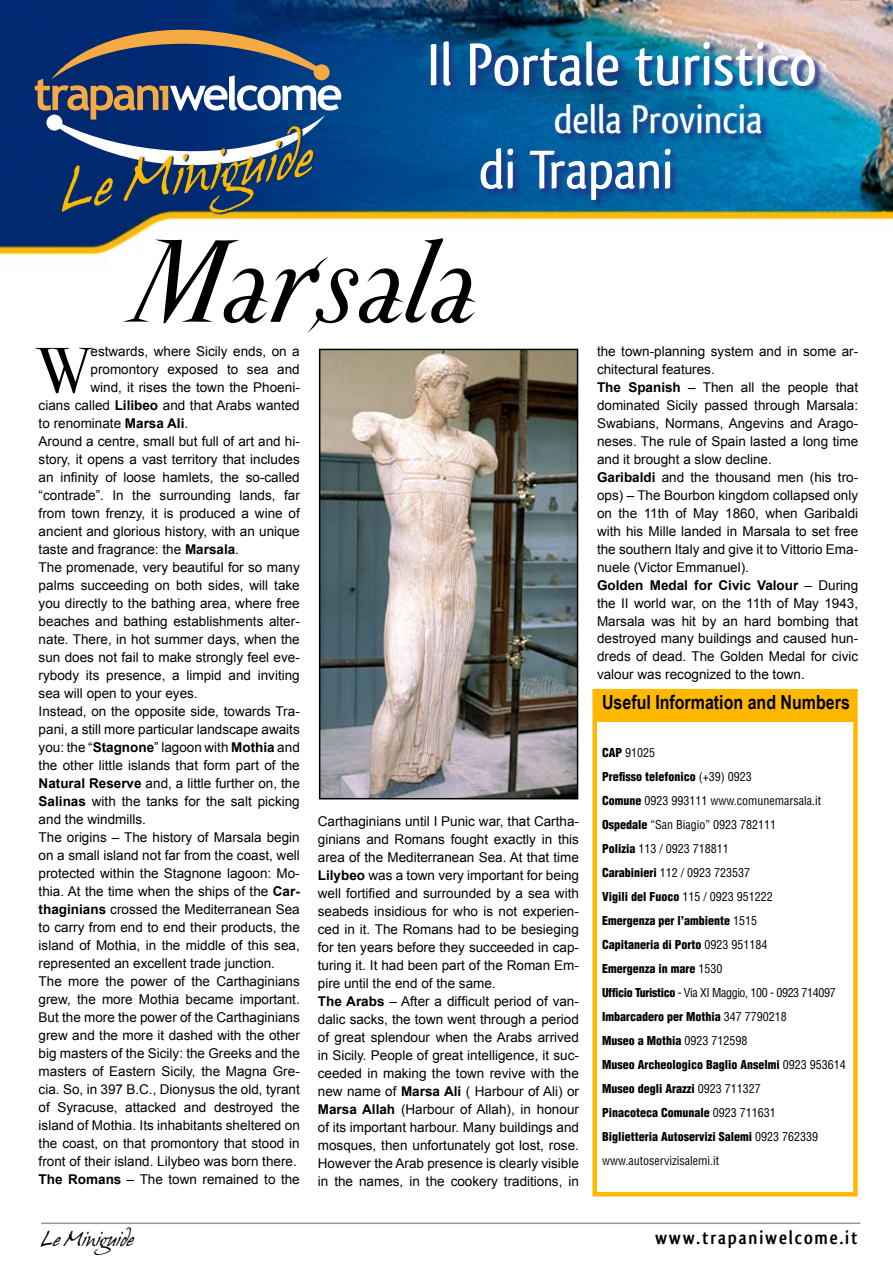
<style>
.page{position:relative;width:893px;height:1263px;background:#fff}
.page>*{position:absolute;margin:0;border:0;box-sizing:border-box;transform-origin:0 0}
.t1{font:italic 138.6px "Parma Petit";color:#000;scale:.91 1}
.t2{font:74.85px "Parma Petit";color:#000}
.t3{font:italic 64.2px "Juergen";color:#ffb800;scale:.9 1}
.t4{font:500 61.95px "Qlassik";color:#fff}
.t5{font:500 56.7px "Qlassik";color:#fff}
.t6{font:500 41.25px "Qlassik";color:#fff}
.t7{font:italic 23.4px "Juergen";color:#000;scale:.9 1}
.t8{font:700 19.65px "Qlassik";letter-spacing:.09em;color:#000}
.t9{font:700 19.5px "Arial Narrow";color:#000}
.t10{font:13.5px/18px "Arial";color:#000}
.t11{font:900 condensed 12px/24px "Helvetica LT Std";color:#000}
.s1{font-weight:700}
.s2{font-weight:400}
</style>
<div class="page">
<img style="left:1px;top:1px;width:891px;height:255px">
<div style="left:430px;top:41px;width:463px;height:194px;background:#233285;opacity:.9"></div>
<svg style="left:35px;top:29px;width:306px;height:136px"></svg>
<img style="left:322px;top:352px;width:253px;height:444px">
<div style="left:319px;top:349px;width:259px;height:450px;border:2px solid #000"></div>
<div style="left:592px;top:689px;width:266px;height:507px;background:#fff;border:4px solid #ffb900"></div>
<div style="left:595px;top:692px;width:260px;height:29px;background:#ffb800"></div>
<hr style="left:41px;top:1222px;width:819px;height:2px;background:#97979b">
<svg style="left:64px;top:127px;width:352px;height:133px"></svg>
<h3 class="t4" style="left:427px;top:28px;width:391px">Il Portale turistico</h3>
<h3 class="t6" style="left:554px;top:96px;width:210px">della Provincia</h3>
<h3 class="t5" style="left:479px;top:136px;width:196px">di Trapani</h3>
<h1 class="t1" style="left:133px;top:206px;width:380px">Marsala</h1>
<h3 class="t3" style="left:53px;top:151px;width:285px;rotate:-8deg">Le Miniguide</h3>
<p class="t10" style="left:91px;top:342px;width:211px">estwards, where Sicily ends, on a</p>
<p class="t10" style="left:91px;top:360px;width:211px">promontory exposed to sea and</p>
<p class="t10" style="left:91px;top:378px;width:211px">wind, it rises the town the Phoeni-</p>
<p class="t10" style="left:39px;top:396px;width:263px">cians called <span class="s1">Lilibeo</span> and that Arabs wanted</p>
<p class="t10" style="left:39px;top:414px;width:151px">to renominate <span class="s1">Marsa Ali</span>.</p>
<p class="t10" style="left:39px;top:432px;width:263px">Around a centre, small but full of art and hi-</p>
<p class="t10" style="left:39px;top:450px;width:263px">story, it opens a vast territory that includes</p>
<p class="t10" style="left:39px;top:468px;width:263px">an infinity of loose hamlets, the so-called</p>
<p class="t10" style="left:39px;top:486px;width:263px">“contrade”. In the surrounding lands, far</p>
<p class="t10" style="left:39px;top:504px;width:263px">from town frenzy, it is produced a wine of</p>
<p class="t10" style="left:39px;top:522px;width:263px">ancient and glorious history, with an unique</p>
<p class="t10" style="left:39px;top:540px;width:202px">taste and fragrance: the <span class="s1">Marsala</span>.</p>
<p class="t10" style="left:39px;top:558px;width:263px">The promenade, very beautiful for so many</p>
<p class="t10" style="left:39px;top:576px;width:263px">palms succeeding on both sides, will take</p>
<p class="t10" style="left:39px;top:594px;width:263px">you directly to the bathing area, where free</p>
<p class="t10" style="left:39px;top:612px;width:263px">beaches and bathing establishments alter-</p>
<p class="t10" style="left:39px;top:630px;width:263px">nate. There, in hot summer days, when the</p>
<p class="t10" style="left:39px;top:648px;width:263px">sun does not fail to make strongly feel eve-</p>
<p class="t10" style="left:39px;top:666px;width:263px">rybody its presence, a limpid and inviting</p>
<p class="t10" style="left:39px;top:684px;width:161px">sea will open to your eyes.</p>
<p class="t10" style="left:39px;top:702px;width:263px">Instead, on the opposite side, towards Tra-</p>
<p class="t10" style="left:39px;top:720px;width:263px">pani, a still more particular landscape awaits</p>
<p class="t10" style="left:39px;top:738px;width:263px">you: the “<span class="s1">Stagnone</span>” lagoon with <span class="s1">Mothia</span> and</p>
<p class="t10" style="left:39px;top:756px;width:263px">the other little islands that form part of the</p>
<p class="t10" style="left:39px;top:774px;width:263px"><span class="s1">Natural Reserve</span> and, a little further on, the</p>
<p class="t10" style="left:39px;top:792px;width:263px"><span class="s1">Salinas</span> with the tanks for the salt picking</p>
<p class="t10" style="left:39px;top:810px;width:109px">and the windmills.</p>
<p class="t10" style="left:39px;top:828px;width:263px">The origins – The history of Marsala begin</p>
<p class="t10" style="left:39px;top:846px;width:263px">on a small island not far from the coast, well</p>
<p class="t10" style="left:39px;top:864px;width:263px">protected within the Stagnone lagoon: Mo-</p>
<p class="t10" style="left:39px;top:882px;width:263px">thia. At the time when the ships of the <span class="s1">Car-</span></p>
<p class="t10" style="left:39px;top:900px;width:263px"><span class="s1">thaginians</span> crossed the Mediterranean Sea</p>
<p class="t10" style="left:39px;top:918px;width:263px">to carry from end to end their products, the</p>
<p class="t10" style="left:39px;top:936px;width:263px">island of Mothia, in the middle of this sea,</p>
<p class="t10" style="left:39px;top:954px;width:238px">represented an excellent trade junction.</p>
<p class="t10" style="left:39px;top:972px;width:263px">The more the power of the Carthaginians</p>
<p class="t10" style="left:39px;top:990px;width:263px">grew, the more Mothia became important.</p>
<p class="t10" style="left:39px;top:1008px;width:263px">But the more the power of the Carthaginians</p>
<p class="t10" style="left:39px;top:1026px;width:263px">grew and the more it dashed with the other</p>
<p class="t10" style="left:39px;top:1044px;width:263px">big masters of the Sicily: the Greeks and the</p>
<p class="t10" style="left:39px;top:1062px;width:263px">masters of Eastern Sicily, the Magna Gre-</p>
<p class="t10" style="left:39px;top:1080px;width:263px">cia. So, in 397 B.C., Dionysus the old, tyrant</p>
<p class="t10" style="left:39px;top:1098px;width:263px">of Syracuse, attacked and destroyed the</p>
<p class="t10" style="left:39px;top:1116px;width:263px">island of Mothia. Its inhabitants sheltered on</p>
<p class="t10" style="left:39px;top:1134px;width:263px">the coast, on that promontory that stood in</p>
<p class="t10" style="left:39px;top:1152px;width:260px">front of their island. Lilybeo was born there.</p>
<p class="t10" style="left:39px;top:1170px;width:263px"><span class="s1">The Romans</span> – The town remained to the</p>
<h2 class="t2" style="left:39px;top:329px;width:53px">W</h2>
<p class="t10" style="left:318px;top:812px;width:263px">Carthaginians until I Punic war, that Cartha&shy;ginians and Romans fought exactly in this area of the Mediterranean Sea. At that time <span class="s1">Lilybeo</span> was a town very important for being well fortified and surrounded by a sea with seabeds insidious for who is not experien&shy;ced in it. The Romans had to be besieging for ten years before they succeeded in cap&shy;turing it. It had been part of the Roman Em&shy;pire until the end of the same.<br><span class="s1">The Arabs</span> – After a difficult period of van&shy;dalic sacks, the town went through a period of great splendour when the Arabs arrived in Sicily. People of great intelligence, it suc&shy;ceeded in making the town revive with the new name of <span class="s1">Marsa Ali</span> ( Harbour of Ali) or <span class="s1">Marsa Allah</span> (Harbour of Allah), in honour of its important harbour. Many buildings and mosques, then unfortunately got lost, rose.<br>However the Arab presence is clearly visible in the names, in the cookery traditions, in</p>
<p class="t10" style="left:597px;top:342px;width:263px">the town-planning system and in some ar&shy;chitectural features.<br><span class="s1">The Spanish</span> – Then all the people that dominated Sicily passed through Marsala:<br>Swabians, Normans, Angevins and Arago&shy;neses. The rule of Spain lasted a long time and it brought a slow decline.<br><span class="s1">Garibaldi</span> and the thousand men (his tro&shy;ops) – The Bourbon kingdom collapsed only on the 11th of May 1860, when Garibaldi with his Mille landed in Marsala to set free the southern Italy and give it to Vittorio Ema&shy;nuele (Victor Emmanuel).<br><span class="s1">Golden Medal for Civic Valour</span> – During the II world war, on the 11th of May 1943, Marsala was hit by an hard bombing that destroyed many buildings and caused hun&shy;dreds of dead. The Golden Medal for civic valour was recognized to the town.</p>
<h3 class="t9" style="left:602px;top:687px;width:249px">Useful Information and Numbers</h3>
<p class="t11" style="left:602px;top:740px;width:245px">CAP <span class="s2">91025<br></span>Prefisso telefonico <span class="s2">(+39) 0923<br></span>Comune <span class="s2">0923 993111 www.comunemarsala.it<br></span>Ospedale <span class="s2">“San Biagio” 0923 782111<br></span>Polizia <span class="s2">113 / 0923 718811<br></span>Carabinieri <span class="s2">112 / 0923 723537<br></span>Vigili del Fuoco <span class="s2">115 / 0923 951222<br></span>Emergenza per l’ambiente <span class="s2">1515<br></span>Capitaneria di Porto <span class="s2">0923 951184<br></span>Emergenza in mare <span class="s2">1530<br></span>Ufficio Turistico <span class="s2">- Via XI Maggio, 100 - 0923 714097<br></span>Imbarcadero per Mothia <span class="s2">347 7790218<br></span>Museo a Mothia <span class="s2">0923 712598<br></span>Museo Archeologico Baglio Anselmi <span class="s2">0923 953614<br></span>Museo degli Arazzi <span class="s2">0923 711327<br></span>Pinacoteca Comunale <span class="s2">0923 711631<br></span>Biglietteria Autoservizi Salemi <span class="s2">0923 762339 www.autoservizisalemi.it</span></p>
<h3 class="t7" style="left:40px;top:1224px;width:105px">Le Miniguide</h3>
<h3 class="t8" style="left:655px;top:1226px;width:204px">www.trapaniwelcome.it</h3>
</div>
